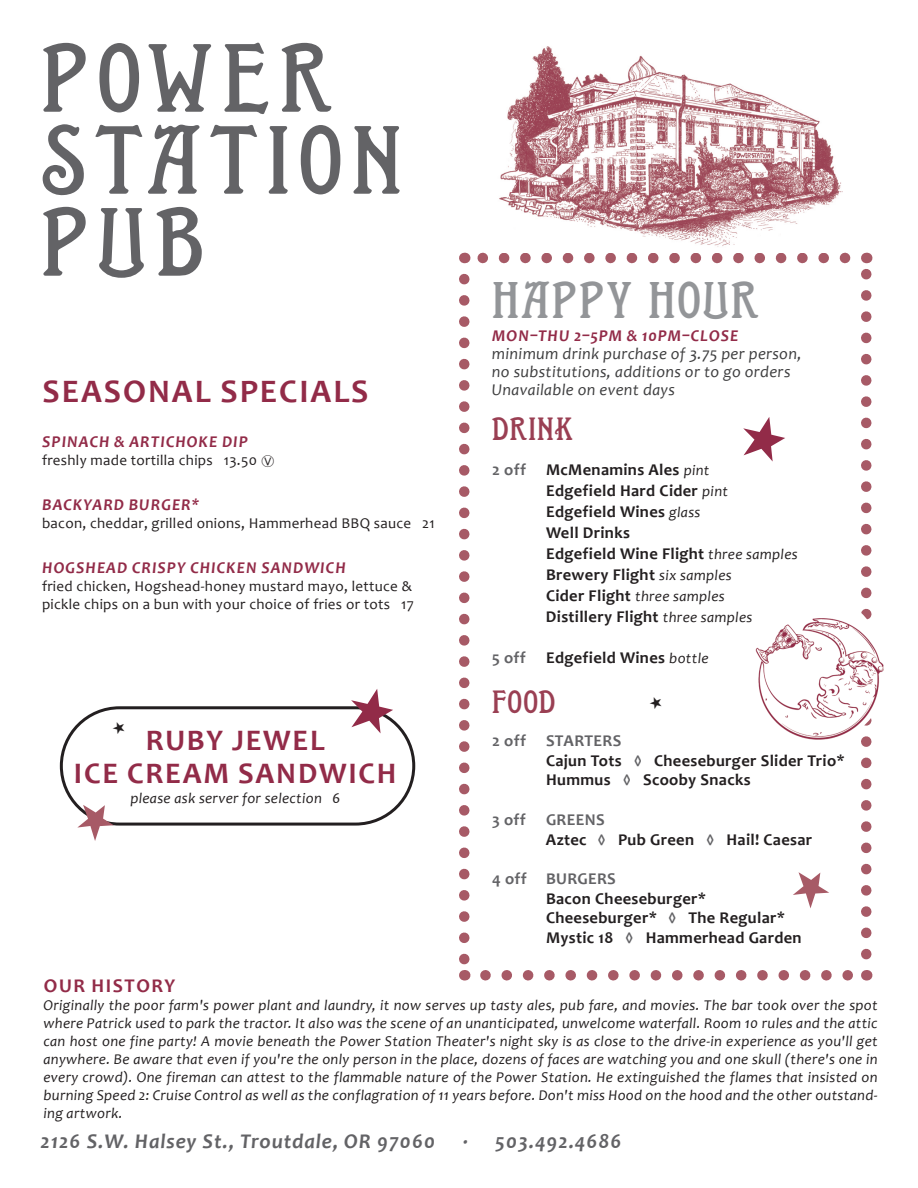
<style>
.page{position:relative;width:918px;height:1188px;background:#fff}
.page>*{position:absolute;margin:0;border:0;box-sizing:border-box;transform-origin:0 0}
.t1{font:90.15px/82.1px "Poorfarmv.5";letter-spacing:.1em;color:#636366}
.t2{font:48px "Poorfarmv.5";letter-spacing:.04em;color:#939598}
.t3{font:700 33px "Candara";letter-spacing:.06em;color:#922b48}
.t4{font:700 30px/33px "Candara";letter-spacing:.06em;color:#922b48;text-align:center}
.t5{font:30px "Poorfarmv.5";letter-spacing:.04em;color:#9a3f53}
.t6{font:italic 700 21px "Candara";letter-spacing:.04em;color:#636366}
.t7{font:700 19.5px "Candara";letter-spacing:.08em;color:#922b48}
.t8{font:700 16.5px/21px "Candara";letter-spacing:.02em;color:#231f20}
.t9{font:italic 16.5px/18px "Candara";letter-spacing:.02em;color:#3e3e3f}
.t10{font:italic 700 16.5px "Candara";letter-spacing:.06em;color:#922b48}
.t11{font:700 16.5px "Candara";letter-spacing:.02em;color:#636366}
.t12{font:italic 15px/18px "Candara";letter-spacing:.02em;color:#231f20;text-align:justify}
.t13{font:15px/18px "Candara";letter-spacing:.02em;color:#231f20}
.s1{font-family:"Meiryo";font-size:13.5px}
.s2{color:#636366}
.s3{font-weight:400;font-style:italic;font-size:15px}
.s4{font-weight:700;font-style:normal;font-size:16.5px}
</style>
<div class="page">
<svg style="left:485px;top:970px;width:368px;height:11px"></svg>
<svg style="left:861px;top:269px;width:11px;height:685px"></svg>
<svg style="left:477px;top:253px;width:368px;height:10px"></svg>
<svg style="left:459px;top:279px;width:11px;height:702px"></svg>
<svg style="left:743px;top:417px;width:42px;height:45px"></svg>
<svg style="left:793px;top:872px;width:36px;height:36px"></svg>
<img style="left:499px;top:46px;width:343px;height:201px">
<img style="left:755px;top:596px;width:129px;height:151px">
<div style="left:60px;top:706px;width:355px;height:120px;border:3px solid #231f20;border-radius:58px"></div>
<svg style="left:351px;top:689px;width:42px;height:44px"></svg>
<svg style="left:77px;top:805px;width:37px;height:36px"></svg>
<h1 class="t1" style="left:40px;top:44px;width:362px">POWER<br>STATION<br>PUB</h1>
<h3 class="t3" style="left:43px;top:370px;width:327px">SEASONAL SPECIALS</h3>
<p class="t10" style="left:42px;top:431px;width:207px">SPINACH &amp; ARTICHOKE DIP</p>
<p class="t13" style="left:42px;top:451px;width:234px">freshly made tortilla chips 13.50 <span class="s1">Ⓥ</span></p>
<p class="t10" style="left:42px;top:494px;width:159px">BACKYARD BURGER*</p>
<p class="t13" style="left:42px;top:514px;width:394px">bacon, cheddar, grilled onions, Hammerhead BBQ sauce 21</p>
<p class="t10" style="left:42px;top:557px;width:305px">HOGSHEAD CRISPY CHICKEN SANDWICH</p>
<p class="t13" style="left:42px;top:577px;width:373px">fried chicken, Hogshead-honey mustard mayo, lettuce &amp; pickle chips on a bun with your choice of fries or tots 17</p>
<h3 class="t4" style="left:74px;top:724px;width:324px">RUBY JEWEL<br>ICE CREAM SANDWICH</h3>
<p class="t12" style="left:130px;top:789px;width:211px">please ask server for selection 6</p>
<h2 class="t2" style="left:492px;top:279px;width:268px">HAPPY HOUR</h2>
<p class="t10" style="left:492px;top:325px;width:248px">MON–THU 2–5PM &amp; 10PM–CLOSE</p>
<p class="t9" style="left:492px;top:344px;width:311px">minimum drink purchase of 3.75 per person, no substitutions, additions or to go orders<br>Unavailable on event days</p>
<h3 class="t5" style="left:492px;top:416px;width:83px">DRINK</h3>
<p class="t8" style="left:546px;top:459px;width:253px;text-indent:-54px"><span class="s2">2 off</span> McMenamins Ales <span class="s3">pint<br></span>Edgefield Hard Cider <span class="s3">pint<br></span>Edgefield Wines <span class="s3">glass<br></span>Well Drinks<br>Edgefield Wine Flight <span class="s3">three samples<br></span>Brewery Flight <span class="s3">six samples</span></p>
<p class="t12" style="left:546px;top:587px;width:180px"><span class="s4">Cider Flight</span> three samples</p>
<p class="t8" style="left:546px;top:606px;width:208px">Distillery Flight <span class="s3">three samples</span></p>
<p class="t8" style="left:492px;top:647px;width:218px"><span class="s2">5 off</span> Edgefield Wines <span class="s3">bottle</span></p>
<h3 class="t5" style="left:492px;top:689px;width:65px">FOOD</h3>
<p class="t8" style="left:546px;top:731px;width:300px;line-height:19.5px;text-indent:-54px"><span class="s2">2 off STARTERS<br></span>Cajun Tots <span class="s2">◊</span> Cheeseburger Slider Trio*<br>Hummus <span class="s2">◊</span> Scooby Snacks</p>
<p class="t8" style="left:546px;top:810px;width:268px;line-height:19.5px;text-indent:-54px"><span class="s2">3 off GREENS<br></span>Aztec <span class="s2">◊</span> Pub Green <span class="s2">◊</span> Hail! Caesar</p>
<p class="t11" style="left:492px;top:869px;width:125px">4 off BURGERS</p>
<p class="t8" style="left:546px;top:889px;width:257px;line-height:19.5px">Bacon Cheeseburger*<br>Cheeseburger* <span class="s2">◊</span> The Regular*<br>Mystic 18 <span class="s2">◊</span> Hammerhead Garden</p>
<h3 class="t7" style="left:44px;top:973px;width:133px">OUR HISTORY</h3>
<p class="t12" style="left:44px;top:996px;width:836px">Originally the poor farm's power plant and laundry, it now serves up tasty ales, pub fare, and movies. The bar took over the spot where Patrick used to park the tractor. It also was the scene of an unanticipated, unwelcome waterfall. Room 10 rules and the attic can host one fine party! A movie beneath the Power Station Theater's night sky is as close to the drive-in experience as you'll get anywhere. Be aware that even if you're the only person in the place, dozens of faces are watching you and one skull (there's one in every crowd). One fireman can attest to the flammable nature of the Power Station. He extinguished the flames that insisted on burning Speed 2: Cruise Control as well as the conflagration of 11 years before. Don't miss Hood on the hood and the other outstand&shy;ing artwork.</p>
<h3 class="t6" style="left:40px;top:1128px;width:397px">2126 S.W. Halsey St., Troutdale, OR 97060</h3>
<h3 class="t6" style="left:463px;top:1128px;width:160px">· 503.492.4686</h3>
</div>
